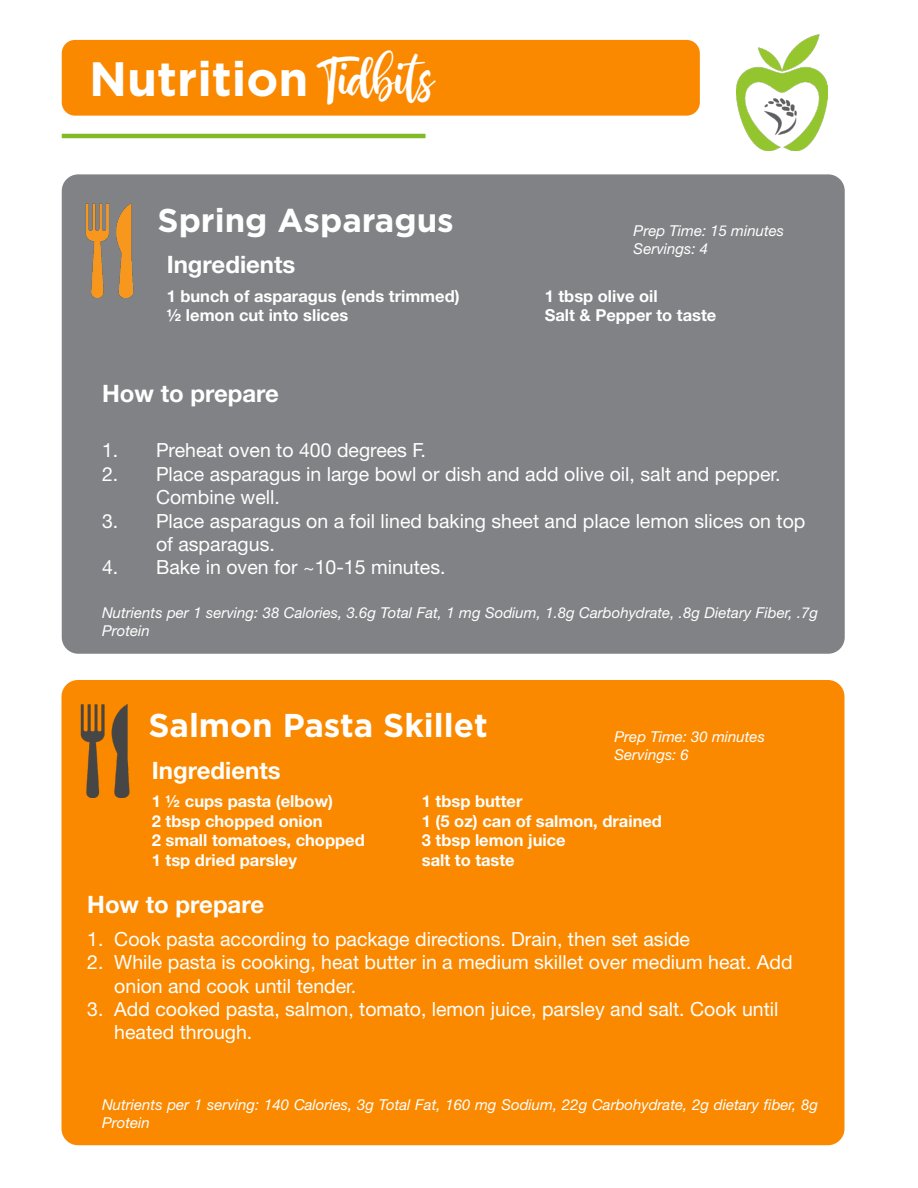
<style>
.page{position:relative;width:918px;height:1188px;background:#fff}
.page>*{position:absolute;margin:0;border:0;box-sizing:border-box;transform-origin:0 0}
.t1{font:700 48.15px "Gotham";color:#fff}
.t2{font:700 33px "Gotham";color:#fff}
.t3{font:700 24px "Helvetica Neue LT Std";color:#fff}
.t4{font:19.5px/23.4px "Helvetica Neue LT Std";color:#fff}
.t5{font:700 16.5px "Helvetica Neue LT Std";color:#fff}
.t6{font:italic 15px/18px "Helvetica Neue LT Std";color:#fff}
.s1{font-family:"bhatoshine";font-weight:400}
</style>
<div class="page">
<div style="left:62px;top:40px;width:638px;height:76px;background:#fa8900;border-radius:13px"></div>
<div style="left:62px;top:174px;width:783px;height:480px;background:#808285;border-radius:16px"></div>
<img style="left:85px;top:204px;width:49px;height:93px">
<div style="left:62px;top:680px;width:783px;height:465px;background:#fa8900;border-radius:16px"></div>
<img style="left:80px;top:705px;width:50px;height:93px">
<img style="left:737px;top:35px;width:90px;height:116px">
<hr style="left:62px;top:134px;width:364px;height:4px;background:#82bb27">
<p class="t1" style="left:89px;top:47px;width:346px">Nutrition <span class="s1">Tidbits</span></p>
<p class="t2" style="left:158px;top:198px;width:298px">Spring Asparagus</p>
<p class="t6" style="left:634px;top:221px;width:152px">Prep Time: 15 minutes</p>
<p class="t6" style="left:634px;top:239px;width:76px">Servings: 4</p>
<p class="t3" style="left:167px;top:250px;width:130px">Ingredients</p>
<p class="t5" style="left:167px;top:286px;width:294px">1 bunch of asparagus (ends trimmed)</p>
<p class="t5" style="left:545px;top:286px;width:115px">1 tbsp olive oil</p>
<p class="t5" style="left:167px;top:305px;width:183px">½ lemon cut into slices</p>
<p class="t5" style="left:545px;top:305px;width:173px">Salt &amp; Pepper to taste</p>
<p class="t3" style="left:102px;top:378px;width:178px">How to prepare</p>
<p class="t4" style="left:102px;top:438px;width:326px">1. Preheat oven to 400 degrees F.</p>
<p class="t4" style="left:156px;top:462px;width:626px;text-indent:-54px">2. Place asparagus in large bowl or dish and add olive oil, salt and pepper.<br>Combine well.</p>
<p class="t4" style="left:156px;top:509px;width:651px;text-indent:-54px">3. Place asparagus on a foil lined baking sheet and place lemon slices on top of asparagus.</p>
<p class="t4" style="left:102px;top:555px;width:345px">4. Bake in oven for ~10-15 minutes.</p>
<p class="t6" style="left:102px;top:604px;width:718px">Nutrients per 1 serving: 38 Calories, 3.6g Total Fat, 1 mg Sodium, 1.8g Carbohydrate, .8g Dietary Fiber, .7g<br>Protein</p>
<p class="t2" style="left:148px;top:703px;width:341px">Salmon Pasta Skillet</p>
<p class="t6" style="left:615px;top:727px;width:152px">Prep Time: 30 minutes</p>
<p class="t6" style="left:615px;top:745px;width:76px">Servings: 6</p>
<p class="t3" style="left:152px;top:755px;width:130px">Ingredients</p>
<p class="t5" style="left:152px;top:791px;width:183px">1 ½ cups pasta (elbow)</p>
<p class="t5" style="left:422px;top:791px;width:102px">1 tbsp butter</p>
<p class="t5" style="left:152px;top:811px;width:172px">2 tbsp chopped onion</p>
<p class="t5" style="left:422px;top:811px;width:242px">1 (5 oz) can of salmon, drained</p>
<p class="t5" style="left:152px;top:830px;width:214px">2 small tomatoes, chopped</p>
<p class="t5" style="left:422px;top:830px;width:145px">3 tbsp lemon juice</p>
<p class="t5" style="left:152px;top:850px;width:147px">1 tsp dried parsley</p>
<p class="t5" style="left:422px;top:850px;width:94px">salt to taste</p>
<p class="t3" style="left:87px;top:890px;width:178px">How to prepare</p>
<p class="t4" style="left:87px;top:927px;width:604px">1. Cook pasta according to package directions. Drain, then set aside</p>
<p class="t4" style="left:114px;top:950px;width:680px;text-indent:-27px">2. While pasta is cooking, heat butter in a medium skillet over medium heat. Add onion and cook until tender.</p>
<p class="t4" style="left:114px;top:997px;width:666px;text-indent:-27px">3. Add cooked pasta, salmon, tomato, lemon juice, parsley and salt. Cook until heated through.</p>
<p class="t6" style="left:102px;top:1096px;width:718px">Nutrients per 1 serving: 140 Calories, 3g Total Fat, 160 mg Sodium, 22g Carbohydrate, 2g dietary fiber, 8g<br>Protein</p>
</div>
